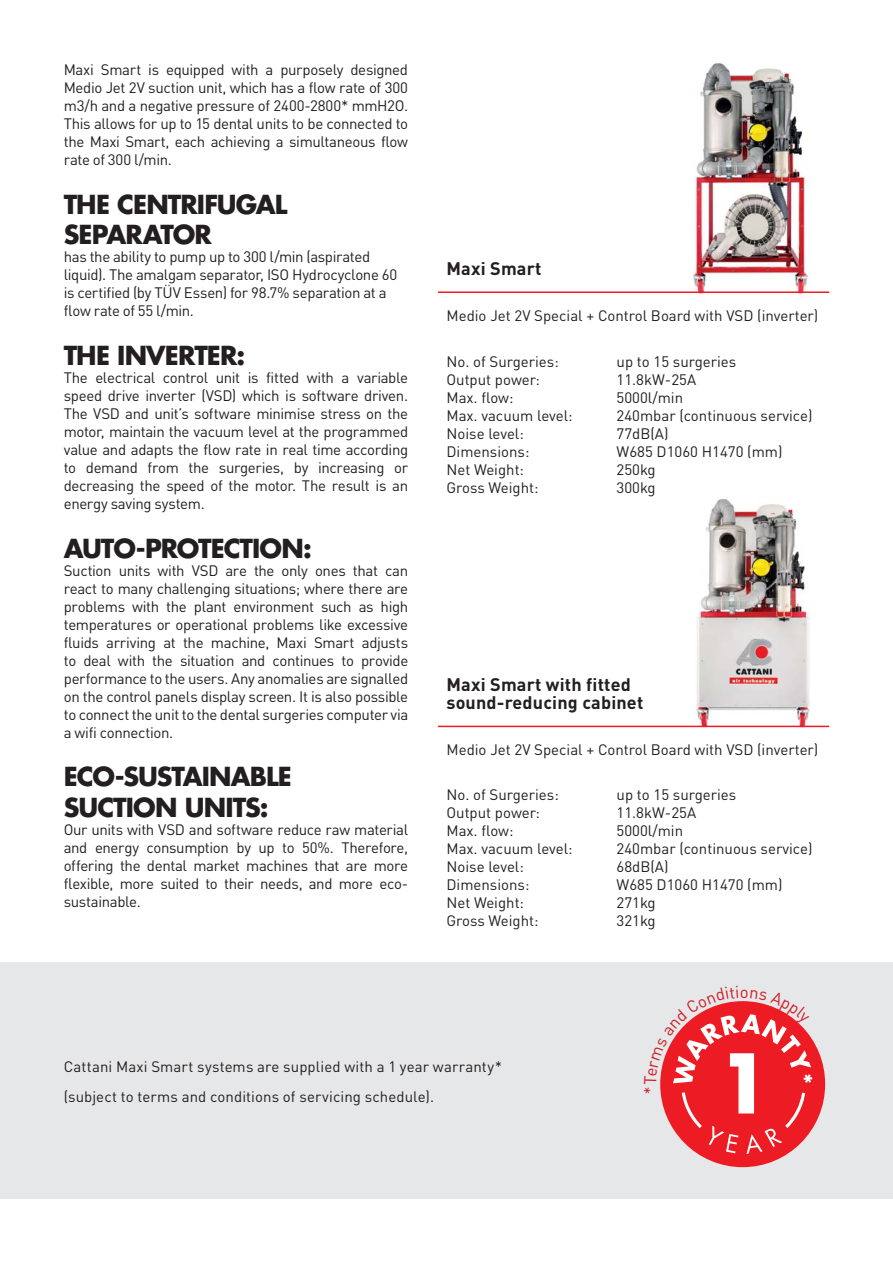
<style>
.page{position:relative;width:893px;height:1263px;background:#fff}
.page>*{position:absolute;margin:0;border:0;box-sizing:border-box;transform-origin:0 0}
.t1{font:700 25.5px/30.6px "Futura LT Pro";letter-spacing:-.04em;color:#231f20}
.t2{font:700 18px/18px "DINOT";letter-spacing:.01em;color:#231f20}
.t3{font:15px/18px "DINOT";color:#231f20}
.t4{font:15px/18px "DINOT";letter-spacing:-.025em;color:#231f20}
</style>
<div class="page">
<img style="left:692px;top:63px;width:138px;height:234px">
<div style="left:0;top:963px;width:893px;height:236px;background:#e6e7e8"></div>
<div style="left:660px;top:1001px;width:165px;height:166px;background:#ed1c24;border-radius:50%"></div>
<img style="left:666px;top:499px;width:164px;height:229px">
<hr style="left:438px;top:291px;width:391px;height:2px;background:#ed1c24">
<hr style="left:438px;top:726px;width:391px;height:1px;background:#ed1c24">
<svg style="left:660px;top:1001px;width:152px;height:153px"></svg>
<p class="t3" style="left:64px;top:63px;width:346px;text-align:justify">Maxi Smart is equipped with a purposely designed Medio Jet 2V suction unit, which has a flow rate of 300 m3/h and a negative pressure of 2400-2800* mmH2O.<br>This allows for up to 15 dental units to be connected to the Maxi Smart, each achieving a simultaneous flow rate of 300 l/min.</p>
<h1 class="t1" style="left:64px;top:190px;width:225px">THE CENTRIFUGAL<br>SEPARATOR</h1>
<p class="t4" style="left:64px;top:250px;width:335px">has the ability to pump up to 300 l/min (aspirated liquid). The amalgam separator, ISO Hydrocyclone 60 is certified (by TÜV Essen) for 98.7% separation at a flow rate of 55 l/min.</p>
<h1 class="t1" style="left:64px;top:341px;width:183px">THE INVERTER:</h1>
<p class="t3" style="left:64px;top:371px;width:346px;text-align:justify">The electrical control unit is fitted with a variable speed drive inverter (VSD) which is software driven.<br>The VSD and unit’s software minimise stress on the motor, maintain the vacuum level at the programmed value and adapts the flow rate in real time according to demand from the surgeries, by increasing or decreasing the speed of the motor. The result is an energy saving system.</p>
<h1 class="t1" style="left:64px;top:534px;width:249px">AUTO-PROTECTION:</h1>
<p class="t3" style="left:64px;top:563px;width:346px;text-align:justify">Suction units with VSD are the only ones that can react to many challenging situations; where there are problems with the plant environment such as high temperatures or operational problems like excessive fluids arriving at the machine, Maxi Smart adjusts to deal with the situation and continues to provide performance to the users. Any anomalies are signalled on the control panels display screen. It is also possible to connect the unit to the dental surgeries computer via a wifi connection.</p>
<h1 class="t1" style="left:64px;top:762px;width:229px">ECO-SUSTAINABLE<br>SUCTION UNITS:</h1>
<p class="t3" style="left:64px;top:822px;width:346px;text-align:justify">Our units with VSD and software reduce raw material and energy consumption by up to 50%. Therefore, offering the dental market machines that are more flexible, more suited to their needs, and more eco&shy;sustainable.</p>
<p class="t2" style="left:446px;top:262px;width:96px">Maxi Smart</p>
<p class="t3" style="left:446px;top:308px;width:373px">Medio Jet 2V Special + Control Board with VSD (inverter)</p>
<p class="t3" style="left:446px;top:354px;width:128px">No. of Surgeries:<br>Output power:<br>Max. flow:<br>Max. vacuum level:<br>Noise level:<br>Dimensions:<br>Net Weight:<br>Gross Weight:</p>
<p class="t3" style="left:617px;top:354px;width:197px">up to 15 surgeries<br>11.8kW-25A<br>5000l/min<br>240mbar (continuous service)<br>77dB(A)<br>W685 D1060 H1470 (mm)<br>250kg<br>300kg</p>
<p class="t2" style="left:446px;top:678px;width:198px">Maxi Smart with fitted sound-reducing cabinet</p>
<p class="t3" style="left:446px;top:742px;width:373px">Medio Jet 2V Special + Control Board with VSD (inverter)</p>
<p class="t3" style="left:446px;top:788px;width:128px">No. of Surgeries:<br>Output power:<br>Max. flow:<br>Max. vacuum level:<br>Noise level:<br>Dimensions:<br>Net Weight:<br>Gross Weight:</p>
<p class="t3" style="left:617px;top:788px;width:197px">up to 15 surgeries<br>11.8kW-25A<br>5000l/min<br>240mbar (continuous service)<br>68dB(A)<br>W685 D1060 H1470 (mm)<br>271kg<br>321kg</p>
<p class="t3" style="left:64px;top:1053px;width:440px;line-height:30px">Cattani Maxi Smart systems are supplied with a 1 year warranty* (subject to terms and conditions of servicing schedule).</p>
</div>
